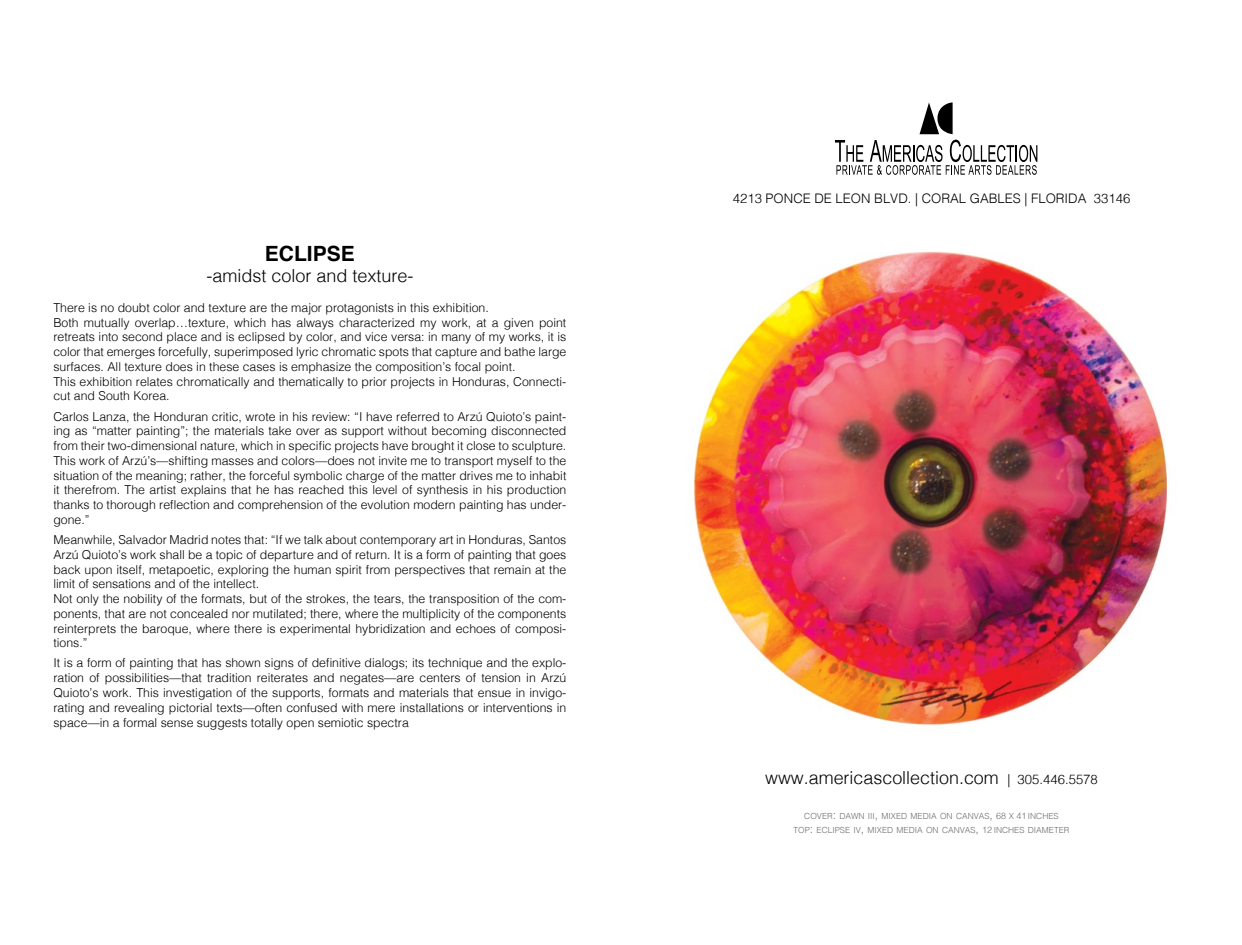
<style>
.page{position:relative;width:1242px;height:945px;background:#fff}
.page>*{position:absolute;margin:0;border:0;box-sizing:border-box;transform-origin:0 0}
.t1{font:700 21px "Helvetica";color:#000}
.t2{font:300 18px "Helvetica";color:#000}
.t3{font:300 17.85px "Helvetica";color:#000}
.t4{font:300 13.2px "Helvetica";color:#000}
.t5{font:300 12.3px/14.7px "Helvetica";color:#000}
.t6{font:300 8.4px/14.4px "Helvetica";color:#6d6e71;text-align:center}
.s1{font-size:13.2px}
.s2{font-size:12px}
.s3{font-size:9px}
</style>
<div class="page">
<svg style="left:835px;top:140px;width:202px;height:35px"></svg>
<svg style="left:920px;top:102px;width:33px;height:32px"></svg>
<img style="left:693px;top:251px;width:475px;height:474px">
<h1 class="t1" style="left:265px;top:236px;width:91px">ECLIPSE</h1>
<h2 class="t2" style="left:206px;top:261px;width:209px">-amidst color and texture-</h2>
<p class="t5" style="left:53px;top:299px;width:515px">There is no doubt color and texture are the major protagonists in this exhibition.<br>Both mutually overlap…texture, which has always characterized my work, at a given point retreats into second place and is eclipsed by color, and vice versa: in many of my works, it is color that emerges forcefully, superimposed lyric chromatic spots that capture and bathe large surfaces. All texture does in these cases is emphasize the composition’s focal point.<br>This exhibition relates chromatically and thematically to prior projects in Honduras, Connecti&shy;cut and South Korea.</p>
<p class="t5" style="left:53px;top:408px;width:515px;text-align:justify">Carlos Lanza, the Honduran critic, wrote in his review: “I have referred to Arzú Quioto’s paint&shy;ing as “matter painting”; the materials take over as support without becoming disconnected from their two-dimensional nature, which in specific projects have brought it close to sculpture.<br>This work of Arzú’s—shifting masses and colors—does not invite me to transport myself to the situation of the meaning; rather, the forceful symbolic charge of the matter drives me to inhabit it therefrom. The artist explains that he has reached this level of synthesis in his production thanks to thorough reflection and comprehension of the evolution modern painting has under&shy;gone.”</p>
<p class="t5" style="left:53px;top:531px;width:515px">Meanwhile, Salvador Madrid notes that: “If we talk about contemporary art in Honduras, Santos Arzú Quioto’s work shall be a topic of departure and of return. It is a form of painting that goes back upon itself, metapoetic, exploring the human spirit from perspectives that remain at the limit of sensations and of the intellect.<br>Not only the nobility of the formats, but of the strokes, the tears, the transposition of the com&shy;ponents, that are not concealed nor mutilated; there, where the multiplicity of the components reinterprets the baroque, where there is experimental hybridization and echoes of composi&shy;tions.”</p>
<p class="t5" style="left:53px;top:655px;width:515px;text-align:justify">It is a form of painting that has shown signs of definitive dialogs; its technique and the explo&shy;ration of possibilities—that tradition reiterates and negates—are centers of tension in Arzú Quioto’s work. This investigation of the supports, formats and materials that ensue in invigo&shy;rating and revealing pictorial texts—often confused with mere installations or interventions in space—in a formal sense suggests totally open semiotic spectra</p>
<p class="t4" style="left:733px;top:187px;width:399px">4213 PONCE DE LEON BLVD. | CORAL GABLES | FLORIDA 33146</p>
<h3 class="t3" style="left:765px;top:762px;width:334px">www.americascollection.com <span class="s1">| 305.446.5578</span></h3>
<p class="t6" style="left:794px;top:808px;width:277px">COVER<span class="s2">:</span> DAWN III<span class="s2">,</span> MIXED MEDIA ON CANVAS<span class="s2">,</span> <span class="s3">68</span> X <span class="s3">41</span> INCHES<br>TOP<span class="s2">:</span> ECLIPSE IV<span class="s2">,</span> MIXED MEDIA ON CANVAS<span class="s2">,</span> <span class="s3">12</span> INCHES DIAMETER</p>
</div>
